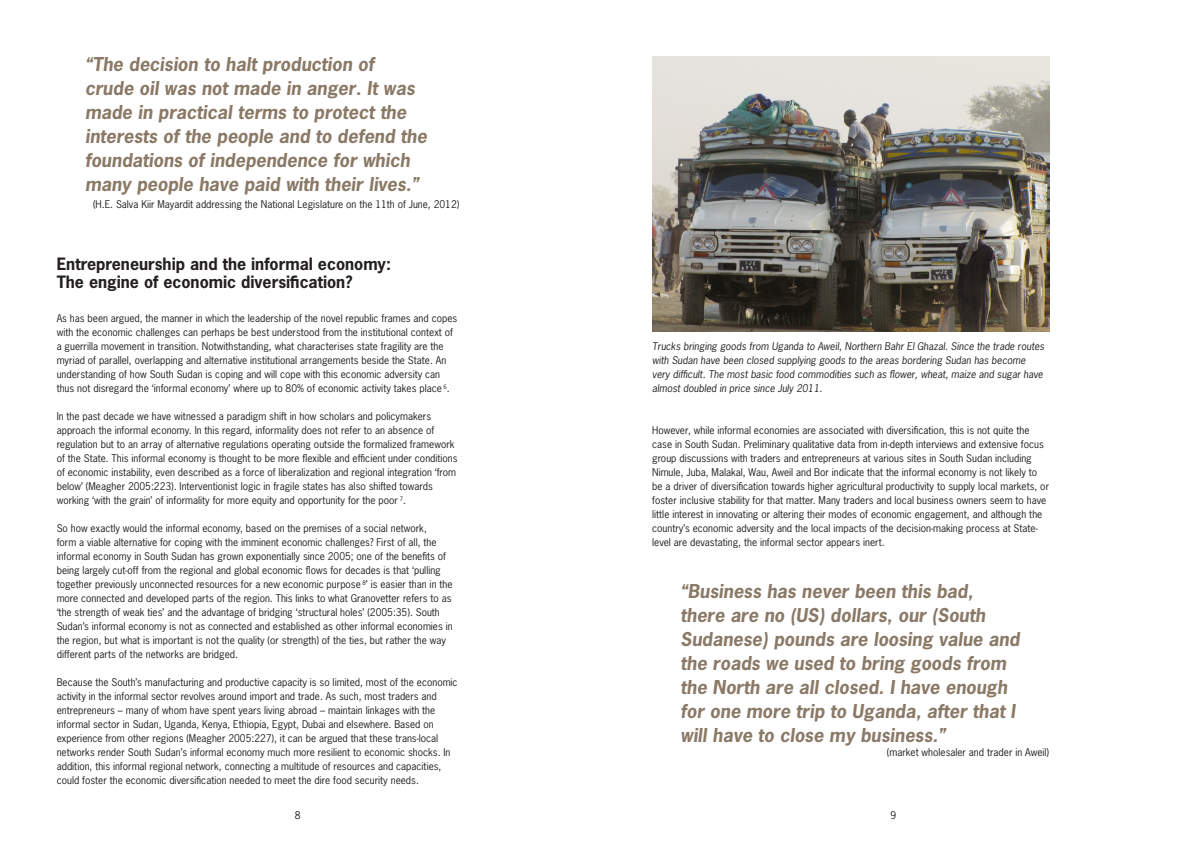
<style>
.page{position:relative;width:1191px;height:842px;background:#fff}
.page>*{position:absolute;margin:0;border:0;box-sizing:border-box;transform-origin:0 0}
.quote{font:italic 700 18px/24px "News Gothic";color:#8a7966}
.kop{font:700 16px "News Gothic";color:#231f20}
.t1{font:10px/14px "News Gothic";color:#231f20}
.t2{font:italic 10px/14px "News Gothic";color:#231f20}
</style>
<div class="page">
<img style="left:652px;top:57px;width:397px;height:275px">
<p class="quote" style="left:85px;top:52px;width:343px">“The decision to halt production of crude oil was not made in anger. It was made in practical terms to protect the interests of the people and to defend the foundations of independence for which many people have paid with their lives.”</p>
<p class="t1" style="left:93px;top:197px;width:368px">(H.E. Salva Kiir Mayardit addressing the National Legislature on the 11th of June, 2012)</p>
<p class="kop" style="left:57px;top:254px;width:336px">Entrepreneurship and the informal economy:</p>
<p class="kop" style="left:57px;top:272px;width:297px">The engine of economic diversification?</p>
<p class="t1" style="left:57px;top:311px;width:402px">As has been argued, the manner in which the leadership of the novel republic frames and copes with the economic challenges can perhaps be best understood from the institutional context of a guerrilla movement in transition. Notwithstanding, what characterises state fragility are the myriad of parallel, overlapping and alternative institutional arrangements beside the State. An understanding of how South Sudan is coping and will cope with this economic adversity can thus not disregard the ‘informal economy’ where up to 80% of economic activity takes place <sup>6</sup>.</p>
<p class="t1" style="left:57px;top:409px;width:402px">In the past decade we have witnessed a paradigm shift in how scholars and policymakers approach the informal economy. In this regard, informality does not refer to an absence of regulation but to an array of alternative regulations operating outside the formalized framework of the State. This informal economy is thought to be more flexible and efficient under conditions of economic instability, even described as a force of liberalization and regional integration ‘from below’ (Meagher 2005:223). Interventionist logic in fragile states has also shifted towards working ‘with the grain’ of informality for more equity and opportunity for the poor <sup>7</sup>.</p>
<p class="t1" style="left:57px;top:521px;width:397px">So how exactly would the informal economy, based on the premises of a social network,<br>form a viable alternative for coping with the imminent economic challenges? First of all, the informal economy in South Sudan has grown exponentially since 2005; one of the benefits of being largely cut-off from the regional and global economic flows for decades is that ‘pulling together previously unconnected resources for a new economic purpose <sup>8</sup>’ is easier than in the more connected and developed parts of the region. This links to what Granovetter refers to as ‘the strength of weak ties’ and the advantage of bridging ‘structural holes’ (2005:35). South Sudan’s informal economy is not as connected and established as other informal economies in the region, but what is important is not the quality (or strength) of the ties, but rather the way different parts of the networks are bridged.</p>
<p class="t1" style="left:57px;top:675px;width:402px">Because the South’s manufacturing and productive capacity is so limited, most of the economic activity in the informal sector revolves around import and trade. As such, most traders and entrepreneurs – many of whom have spent years living abroad – maintain linkages with the informal sector in Sudan, Uganda, Kenya, Ethiopia, Egypt, Dubai and elsewhere. Based on experience from other regions (Meagher 2005:227), it can be argued that these trans-local networks render South Sudan’s informal economy much more resilient to economic shocks. In addition, this informal regional network, connecting a multitude of resources and capacities, could foster the economic diversification needed to meet the dire food security needs.</p>
<p class="t2" style="left:652px;top:339px;width:393px">Trucks bringing goods from Uganda to Aweil, Northern Bahr El Ghazal. Since the trade routes with Sudan have been closed supplying goods to the areas bordering Sudan has become very difficult. The most basic food commodities such as flower, wheat, maize and sugar have almost doubled in price since July 2011.</p>
<p class="t1" style="left:652px;top:423px;width:398px">However, while informal economies are associated with diversification, this is not quite the case in South Sudan. Preliminary qualitative data from in-depth interviews and extensive focus group discussions with traders and entrepreneurs at various sites in South Sudan including Nimule, Juba, Malakal, Wau, Aweil and Bor indicate that the informal economy is not likely to be a driver of diversification towards higher agricultural productivity to supply local markets, or foster inclusive stability for that matter. Many traders and local business owners seem to have little interest in innovating or altering their modes of economic engagement, and although the country’s economic adversity and the local impacts of the decision-making process at State&shy;level are devastating, the informal sector appears inert.</p>
<p class="quote" style="left:680px;top:579px;width:340px">“Business has never been this bad, there are no (US) dollars, our (South Sudanese) pounds are loosing value and the roads we used to bring goods from the North are all closed. I have enough for one more trip to Uganda, after that I will have to close my business.”</p>
<p class="t1" style="left:886px;top:745px;width:164px">(market wholesaler and trader in Aweil)</p>
<p class="t1" style="left:295px;top:808px;width:7px">8</p>
<p class="t1" style="left:890px;top:808px;width:7px">9</p>
</div>
